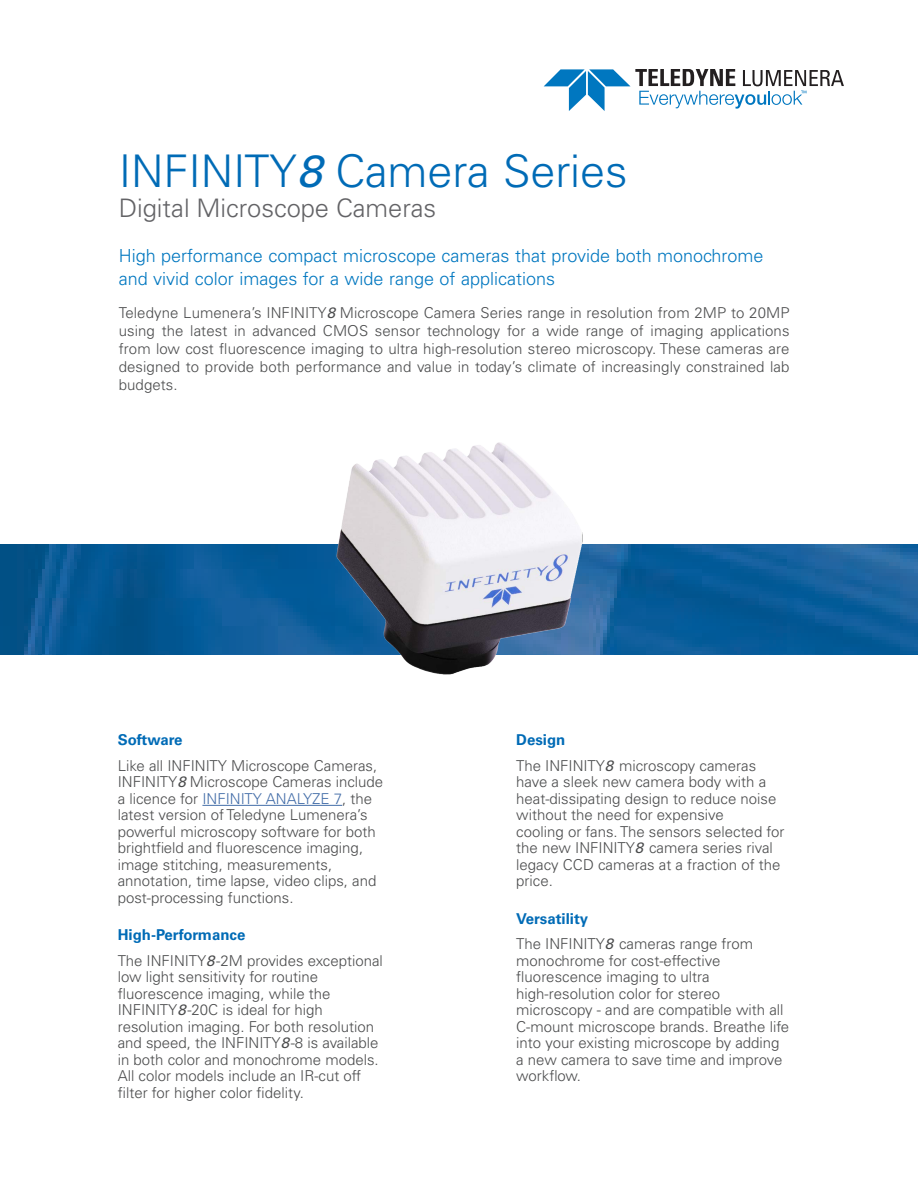
<style>
.page{position:relative;width:918px;height:1188px;background:#fff}
.page>*{position:absolute;margin:0;border:0;box-sizing:border-box;transform-origin:0 0}
.t1{font:300 45px "Univers LT Std";letter-spacing:-.005em;color:#006bb6}
.Chart____Item{font:300 25.5px "Univers LT Std";letter-spacing:-.005em;color:#636366}
.t2{font:300 18px/22.5px "Univers LT Std";color:#0077c0}
.BODY_text{font:300 15px/16.5px "Univers LT Std";color:#4b4c4d}
.t3{font:700 15px "Univers LT Std";color:#006bb6}
.s1{font-weight:400;font-style:italic}
.s2{color:#436da8}
</style>
<div class="page">
<img style="left:0;top:545px;width:918px;height:109px">
<hr style="left:202px;top:805px;width:140px;height:1px;background:#436da8">
<img style="left:323px;top:442px;width:273px;height:233px">
<svg style="left:544px;top:69px;width:300px;height:42px"></svg>
<p class="t1" style="left:119px;top:144px;width:510px">INFINITY<span class="s1">8</span> Camera Series</p>
<p class="Chart____Item" style="left:119px;top:193px;width:319px">Digital Microscope Cameras</p>
<p class="t2" style="left:119px;top:245px;width:646px">High performance compact microscope cameras that provide both monochrome and vivid color images for a wide range of applications</p>
<p class="BODY_text" style="left:119px;top:304px;width:672px;line-height:18px;text-align:justify">Teledyne Lumenera’s INFINITY<span class="s1">8</span> Microscope Camera Series range in resolution from 2MP to 20MP using the latest in advanced CMOS sensor technology for a wide range of imaging applications from low cost fluorescence imaging to ultra high-resolution stereo microscopy. These cameras are designed to provide both performance and value in today’s climate of increasingly constrained lab budgets.</p>
<p class="t3" style="left:118px;top:731px;width:66px">Software</p>
<p class="BODY_text" style="left:118px;top:757px;width:267px">Like all INFINITY Microscope Cameras, INFINITY<span class="s1">8</span> Microscope Cameras include a licence for <span class="s2">INFINITY ANALYZE 7</span>, the latest version of Teledyne Lumenera’s powerful microscopy software for both brightfield and fluorescence imaging, image stitching, measurements, annotation, time lapse, video clips, and post-processing functions.</p>
<p class="t3" style="left:118px;top:926px;width:129px">High-Performance</p>
<p class="BODY_text" style="left:118px;top:952px;width:267px">The INFINITY<span class="s1">8</span> -2M provides exceptional low light sensitivity for routine fluorescence imaging, while the INFINITY<span class="s1">8</span> -20C is ideal for high resolution imaging. For both resolution and speed, the INFINITY<span class="s1">8</span> -8 is available in both color and monochrome models.<br>All color models include an IR-cut off filter for higher color fidelity.</p>
<p class="t3" style="left:516px;top:731px;width:51px">Design</p>
<p class="BODY_text" style="left:516px;top:757px;width:270px">The INFINITY<span class="s1">8</span> microscopy cameras have a sleek new camera body with a heat-dissipating design to reduce noise without the need for expensive<br>cooling or fans. The sensors selected for the new INFINITY<span class="s1">8</span> camera series rival legacy CCD cameras at a fraction of the price.</p>
<p class="t3" style="left:516px;top:910px;width:73px">Versatility</p>
<p class="BODY_text" style="left:516px;top:936px;width:274px">The INFINITY<span class="s1">8</span> cameras range from monochrome for cost-effective fluorescence imaging to ultra high-resolution color for stereo microscopy - and are compatible with all C-mount microscope brands. Breathe life into your existing microscope by adding a new camera to save time and improve workflow.</p>
</div>
